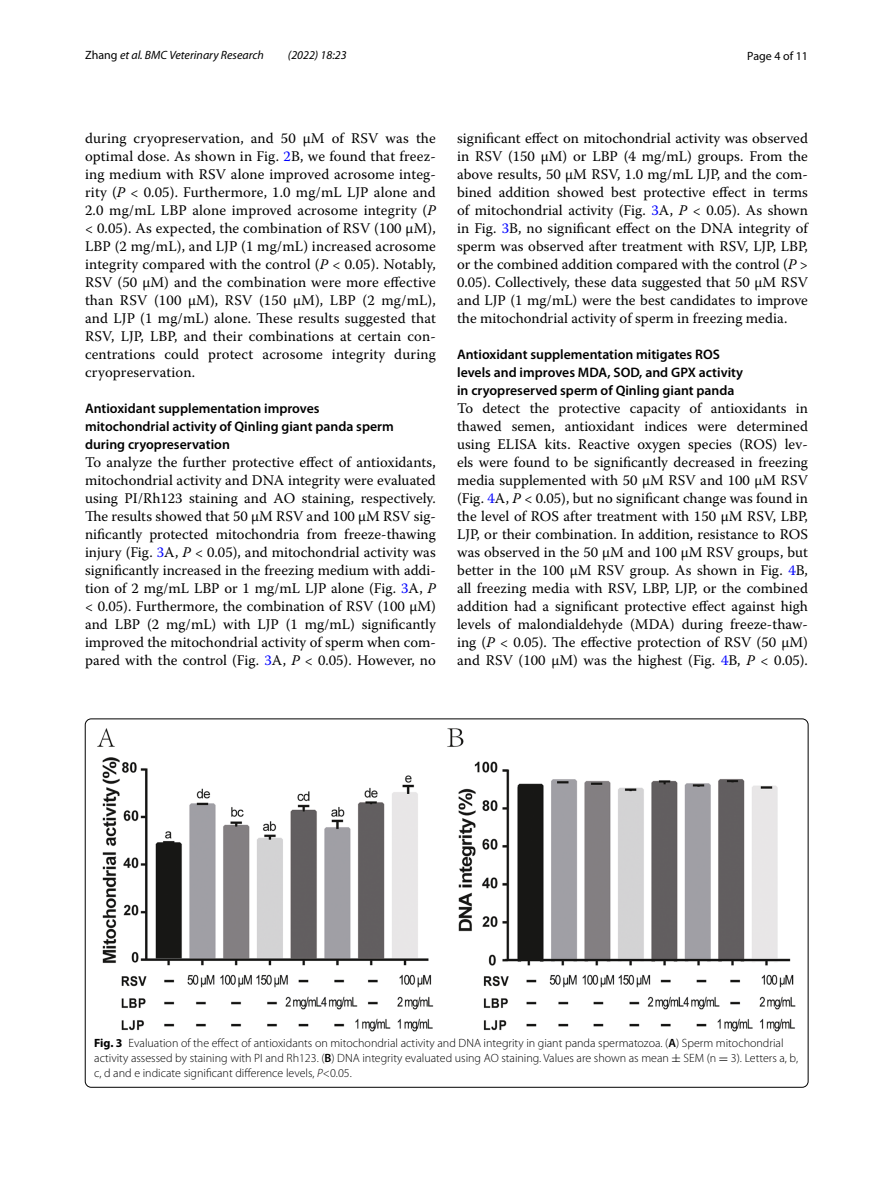
<style>
.page{position:relative;width:893px;height:1187px;background:#fff}
.page>*{position:absolute;margin:0;border:0;box-sizing:border-box;transform-origin:0 0}
.t1{font:14.7px/18px "Warnock Pro";color:#000;text-align:justify}
.t2{font:600 13.8px/18px "Myriad Pro";color:#000}
.t3{font:300 12px/15px "Myriad Pro";color:#000}
.t4{font:italic 12px "Myriad Pro";color:#000}
.t5{font:12px "Myriad Pro";color:#000}
.s1{font-style:normal}
.s2{color:#00f}
.s3{font-style:italic}
.s4{font-weight:700}
.s5{font-weight:600}
.s6{font-family:"MTSY";font-weight:400}
</style>
<div class="page">
<img style="left:97px;top:728px;width:699px;height:303px">
<p class="t4" style="left:85px;top:48px;width:180px"><span class="s1">Zhang</span> et al. BMC Veterinary Research</p>
<p class="t4" style="left:288px;top:48px;width:60px">(2022) 18:23</p>
<p class="t5" style="left:747px;top:48px;width:62px">Page 4 of 11</p>
<p class="t1" style="left:85px;top:128px;width:352px">during cryopreservation, and 50 μM of RSV was the optimal dose. As shown in Fig. <span class="s2">2</span>B, we found that freez&shy;ing medium with RSV alone improved acrosome integ&shy;rity (<span class="s3">P</span> &lt; 0.05). Furthermore, 1.0 mg/mL LJP alone and 2.0 mg/mL LBP alone improved acrosome integrity (<span class="s3">P </span>&lt; 0.05). As expected, the combination of RSV (100 μM), LBP (2 mg/mL), and LJP (1 mg/mL) increased acrosome integrity compared with the control (<span class="s3">P</span> &lt; 0.05). Notably, RSV (50 μM) and the combination were more effective than RSV (100 μM), RSV (150 μM), LBP (2 mg/mL), and LJP (1 mg/mL) alone. These results suggested that RSV, LJP, LBP, and their combinations at certain con&shy;centrations could protect acrosome integrity during cryopreservation.</p>
<p class="t2" style="left:85px;top:399px;width:310px">Antioxidant supplementation improves mitochondrial activity of Qinling giant panda sperm during cryopreservation</p>
<p class="t1" style="left:85px;top:452px;width:352px">To analyze the further protective effect of antioxidants, mitochondrial activity and DNA integrity were evaluated using PI/Rh123 staining and AO staining, respectively.<br>The results showed that 50 μM RSV and 100 μM RSV sig&shy;nificantly protected mitochondria from freeze-thawing injury (Fig. <span class="s2">3</span>A, <span class="s3">P</span> &lt; 0.05), and mitochondrial activity was significantly increased in the freezing medium with addi&shy;tion of 2 mg/mL LBP or 1 mg/mL LJP alone (Fig. <span class="s2">3</span>A, <span class="s3">P </span>&lt; 0.05). Furthermore, the combination of RSV (100 μM) and LBP (2 mg/mL) with LJP (1 mg/mL) significantly improved the mitochondrial activity of sperm when com&shy;pared with the control (Fig. <span class="s2">3</span>A, <span class="s3">P</span> &lt; 0.05). However, no</p>
<p class="t1" style="left:457px;top:128px;width:352px">significant effect on mitochondrial activity was observed in RSV (150 μM) or LBP (4 mg/mL) groups. From the above results, 50 μM RSV, 1.0 mg/mL LJP, and the com&shy;bined addition showed best protective effect in terms of mitochondrial activity (Fig. <span class="s2">3</span>A, <span class="s3">P</span> &lt; 0.05). As shown in Fig. <span class="s2">3</span>B, no significant effect on the DNA integrity of sperm was observed after treatment with RSV, LJP, LBP, or the combined addition compared with the control (<span class="s3">P</span> &gt; 0.05). Collectively, these data suggested that 50 μM RSV and LJP (1 mg/mL) were the best candidates to improve the mitochondrial activity of sperm in freezing media.</p>
<p class="t2" style="left:457px;top:345px;width:287px">Antioxidant supplementation mitigates ROS levels and improves MDA, SOD, and GPX activity in cryopreserved sperm of Qinling giant panda</p>
<p class="t1" style="left:457px;top:398px;width:352px">To detect the protective capacity of antioxidants in thawed semen, antioxidant indices were determined using ELISA kits. Reactive oxygen species (ROS) lev&shy;els were found to be significantly decreased in freezing media supplemented with 50 μM RSV and 100 μM RSV (Fig. <span class="s2">4</span>A, <span class="s3">P</span> &lt; 0.05), but no significant change was found in the level of ROS after treatment with 150 μM RSV, LBP, LJP, or their combination. In addition, resistance to ROS was observed in the 50 μM and 100 μM RSV groups, but better in the 100 μM RSV group. As shown in Fig. <span class="s2">4</span>B, all freezing media with RSV, LBP, LJP, or the combined addition had a significant protective effect against high levels of malondialdehyde (MDA) during freeze-thaw&shy;ing (<span class="s3">P</span> &lt; 0.05). The effective protection of RSV (50 μM) and RSV (100 μM) was the highest (Fig. <span class="s2">4</span>B, <span class="s3">P</span> &lt; 0.05).</p>
<p class="t3" style="left:94px;top:1035px;width:705px"><span class="s4">Fig. 3</span> Evaluation of the effect of antioxidants on mitochondrial activity and DNA integrity in giant panda spermatozoa. (<span class="s5">A</span>) Sperm mitochondrial activity assessed by staining with PI and Rh123. (<span class="s5">B</span>) DNA integrity evaluated using AO staining. Values are shown as mean <span class="s6">±</span> SEM (n <span class="s6">=</span> 3). Letters a, b, c, d and e indicate significant difference levels, <span class="s3">P</span>&lt;0.05.</p>
</div>
